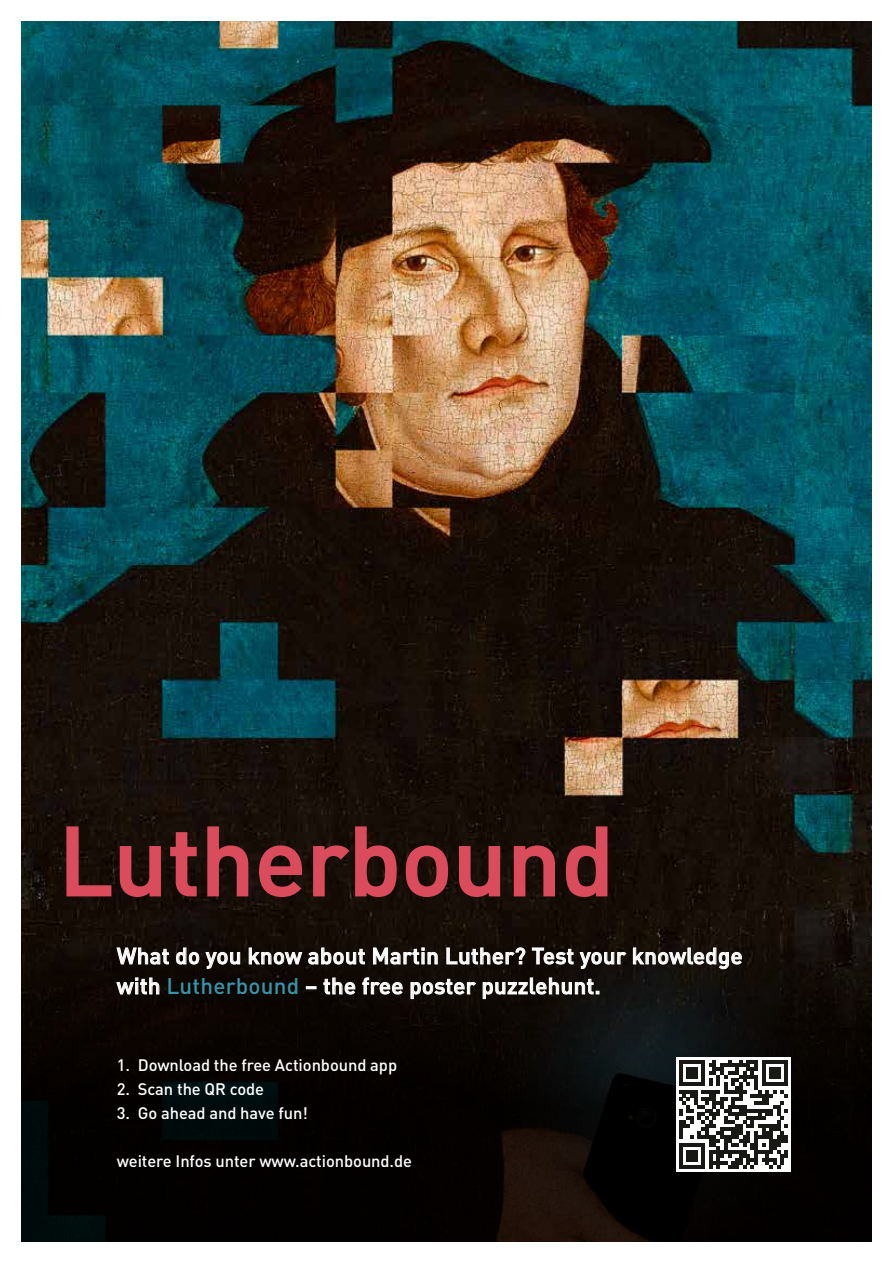
<style>
.page{position:relative;width:893px;height:1263px;background:#fff}
.page>*{position:absolute;margin:0;border:0;box-sizing:border-box;transform-origin:0 0}
.t1{font:500 95.7px "DIN";color:#da4b5b}
.t2{font:500 22.5px/30px "DIN";letter-spacing:.01em;color:#fff}
.t3{font:500 16.5px "DIN";letter-spacing:-.005em;color:#fff}
.s1{color:#3794a9}
</style>
<div class="page">
<img style="left:21px;top:21px;width:851px;height:907px">
<svg style="left:21px;top:928px;width:851px;height:314px;background:#090604"></svg>
<svg style="left:66px;top:825px;width:46px;height:72px;background:#2e1411"></svg>
<svg style="left:119px;top:845px;width:43px;height:53px;background:#3d1917"></svg>
<svg style="left:169px;top:831px;width:29px;height:66px;background:#391815"></svg>
<svg style="left:206px;top:825px;width:43px;height:72px;background:#381815"></svg>
<svg style="left:258px;top:844px;width:45px;height:54px;background:#3e1a19"></svg>
<svg style="left:312px;top:825px;width:86px;height:73px;background:#321612"></svg>
<svg style="left:405px;top:844px;width:44px;height:54px;background:#3a1816"></svg>
<svg style="left:458px;top:845px;width:43px;height:53px;background:#3e1a17"></svg>
<svg style="left:513px;top:844px;width:43px;height:53px;background:#3e1917"></svg>
<svg style="left:565px;top:825px;width:43px;height:73px;background:#391815"></svg>
<svg style="left:116px;top:947px;width:53px;height:18px"></svg>
<svg style="left:176px;top:947px;width:64px;height:22px"></svg>
<svg style="left:248px;top:947px;width:117px;height:18px;background:#514b47"></svg>
<svg style="left:373px;top:947px;width:65px;height:18px"></svg>
<svg style="left:446px;top:947px;width:80px;height:18px"></svg>
<svg style="left:532px;top:947px;width:95px;height:22px;background:#443e3a"></svg>
<svg style="left:633px;top:947px;width:109px;height:22px;background:#4f4a46"></svg>
<svg style="left:116px;top:977px;width:44px;height:18px"></svg>
<svg style="left:306px;top:986px;width:10px;height:3px"></svg>
<svg style="left:323px;top:977px;width:33px;height:18px"></svg>
<svg style="left:362px;top:977px;width:41px;height:18px"></svg>
<svg style="left:410px;top:978px;width:66px;height:21px"></svg>
<svg style="left:482px;top:977px;width:117px;height:22px;background:#46423e"></svg>
<div style="left:676px;top:1057px;width:115px;height:115px;background:#fff"></div>
<svg style="left:679px;top:1060px;width:109px;height:109px"></svg>
<h1 class="t1" style="left:58px;top:800px;width:557px">Lutherbound</h1>
<h2 class="t2" style="left:117px;top:940px;width:627px">What do you know about Martin Luther? Test your knowledge with <span class="s1">Lutherbound</span> – the free poster puzzlehunt.</h2>
<p class="t3" style="left:117px;top:1054px;width:282px">1. Download the free Actionbound app</p>
<p class="t3" style="left:117px;top:1078px;width:149px">2. Scan the QR code</p>
<p class="t3" style="left:117px;top:1102px;width:192px">3. Go ahead and have fun!</p>
<p class="t3" style="left:117px;top:1150px;width:297px">weitere Infos unter www.actionbound.de</p>
</div>
